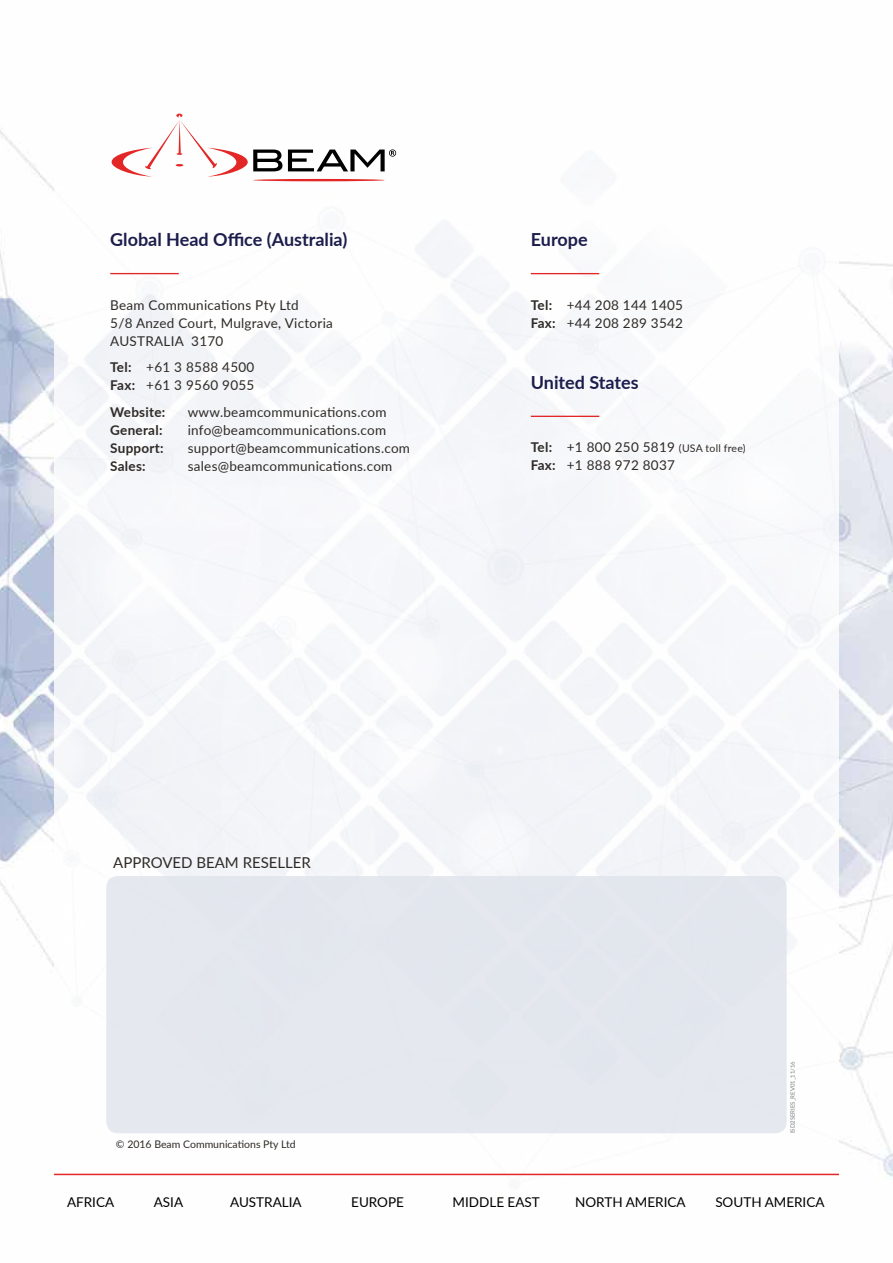
<style>
.page{position:relative;width:893px;height:1263px;background:#fff}
.page>*{position:absolute;margin:0;border:0;box-sizing:border-box;transform-origin:0 0}
.t1{font:700 18px "Lato";color:#1c1d4c}
.t2{font:15px "Lato";color:#2e2a26}
.t3{font:13.5px/18px "Lato";letter-spacing:.02em;color:#2e2a26}
.t4{font:13.5px "Lato";color:#000}
.t5{font:700 13.5px "Lato";letter-spacing:.02em;color:#2e2a26}
.t6{font:10.5px "Lato";color:#2e2a26}
.t7{font:10.5px "Lato";letter-spacing:.02em;color:#2e2a26}
.t8{font:6px "Lato";color:#808285}
.s1{font-weight:700}
.s2{font-weight:700;font-size:13.5px}
.s3{font-size:13.5px}
</style>
<div class="page">
<img style="left:0;top:130px;width:893px;height:1047px">
<div style="left:54px;top:55px;width:785px;height:1139px;background:#fff;border-radius:13px"></div>
<hr style="left:54px;top:1174px;width:785px;height:1px;background:#e32726">
<hr style="left:253px;top:179px;width:132px;height:2px;background:#e32726;border-radius:50%">
<svg style="left:111px;top:114px;width:171px;height:63px"></svg>
<svg style="left:288px;top:149px;width:108px;height:22px"></svg>
<hr style="left:110px;top:273px;width:69px;height:1px;background:#e32726">
<hr style="left:531px;top:273px;width:68px;height:1px;background:#e32726">
<hr style="left:531px;top:416px;width:68px;height:1px;background:#e32726">
<div style="left:106px;top:876px;width:681px;height:257px;background:#dfe3eb;border-radius:11px"></div>
<h1 class="t1" style="left:110px;top:226px;width:239px">Global Head Office (Australia)</h1>
<p class="t3" style="left:110px;top:295px;width:224px">Beam Communications Pty Ltd<br>5/8 Anzed Court, Mulgrave, Victoria<br>AUSTRALIA 3170</p>
<p class="t3" style="left:110px;top:358px;width:146px"><span class="s1">Tel:</span> +61 3 8588 4500<br><span class="s1">Fax:</span> +61 3 9560 9055</p>
<p class="t5" style="left:110px;top:402px;width:57px">Website:</p>
<p class="t3" style="left:188px;top:402px;width:200px">www.beamcommunications.com</p>
<p class="t5" style="left:110px;top:420px;width:54px">General:</p>
<p class="t3" style="left:188px;top:420px;width:200px">info@beamcommunications.com</p>
<p class="t5" style="left:110px;top:438px;width:55px">Support:</p>
<p class="t3" style="left:188px;top:438px;width:224px">support@beamcommunications.com</p>
<p class="t5" style="left:110px;top:456px;width:37px">Sales:</p>
<p class="t3" style="left:188px;top:456px;width:206px">sales@beamcommunications.com</p>
<h1 class="t1" style="left:531px;top:226px;width:58px">Europe</h1>
<p class="t3" style="left:531px;top:295px;width:154px"><span class="s1">Tel:</span> +44 208 144 1405<br><span class="s1">Fax:</span> +44 208 289 3542</p>
<h1 class="t1" style="left:531px;top:369px;width:109px">United States</h1>
<p class="t7" style="left:531px;top:441px;width:216px"><span class="s2">Tel:</span> <span class="s3">+1 800 250 5819</span> (USA toll free)</p>
<p class="t3" style="left:531px;top:456px;width:146px"><span class="s1">Fax:</span> +1 888 972 8037</p>
<p class="t2" style="left:113px;top:852px;width:199px">APPROVED BEAM RESELLER</p>
<p class="t6" style="left:116px;top:1137px;width:181px">© 2016 Beam Communications Pty Ltd</p>
<p class="t8" style="left:788px;top:1133px;width:74px;rotate:-90deg">ISD2SERIES_REV01_11/16</p>
<p class="t4" style="left:67px;top:1192px;width:49px">AFRICA</p>
<p class="t4" style="left:154px;top:1192px;width:31px">ASIA</p>
<p class="t4" style="left:230px;top:1192px;width:73px">AUSTRALIA</p>
<p class="t4" style="left:351px;top:1192px;width:54px">EUROPE</p>
<p class="t4" style="left:453px;top:1192px;width:89px">MIDDLE EAST</p>
<p class="t4" style="left:575px;top:1192px;width:112px">NORTH AMERICA</p>
<p class="t4" style="left:715px;top:1192px;width:111px">SOUTH AMERICA</p>
</div>
